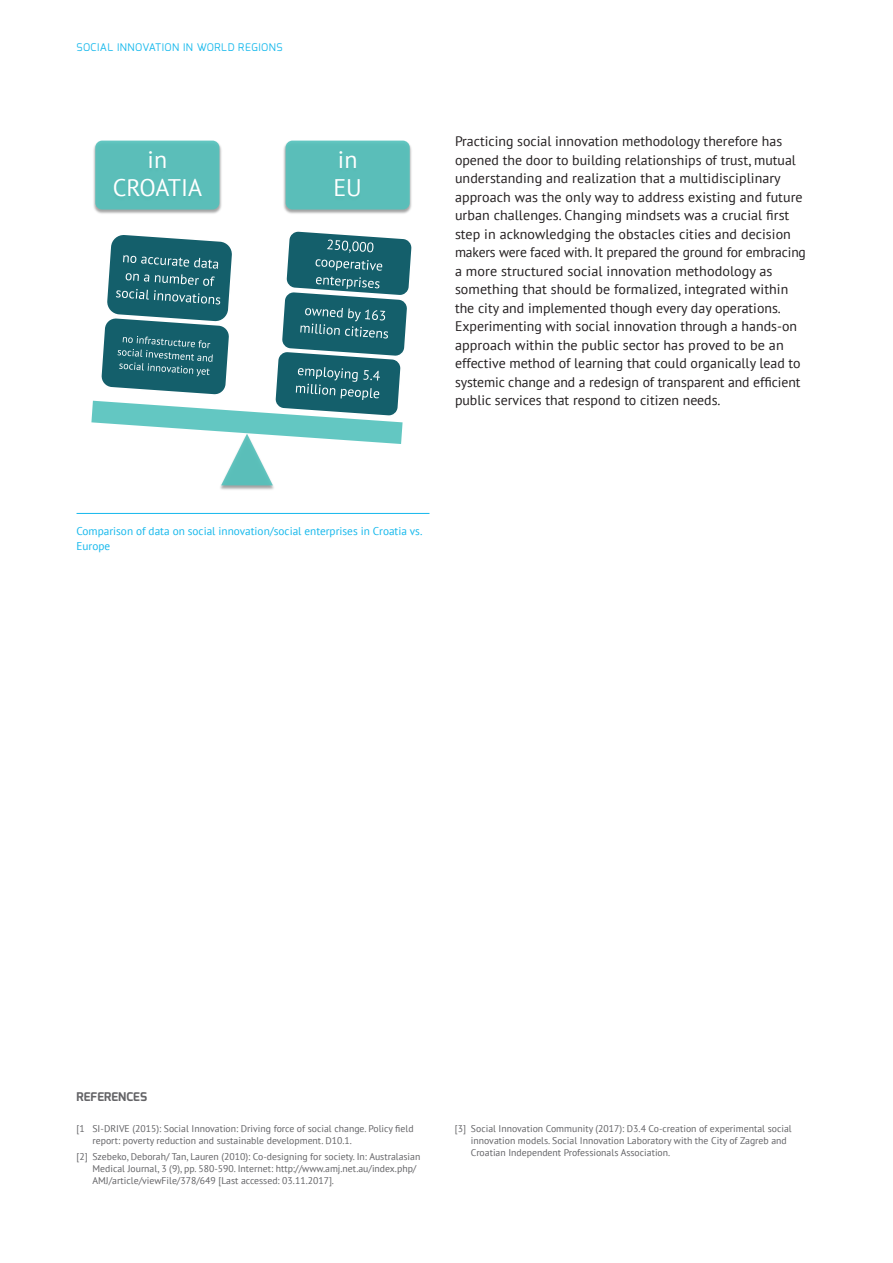
<style>
.page{position:relative;width:893px;height:1263px;background:#fff}
.page>*{position:absolute;margin:0;border:0;box-sizing:border-box;transform-origin:0 0}
.t1{font:24px/28px "PT Sans";color:#fff;text-align:center}
.t2{font:13.8px/18.6px "PT Sans";color:#231f20}
.t3{font:700 12px "Exo";color:#636366}
.t4{font:11.25px/14.7px "PT Sans";color:#15b8ec}
.t5{font:10.5px "Exo";letter-spacing:.05em;color:#15b8ec}
.t6{font:9.75px/11.7px "PT Sans";color:#636366}
</style>
<div class="page">
<img style="left:94px;top:140px;width:128px;height:74px">
<div style="left:95px;top:141px;width:124px;height:69px;background:#5bbeb9;border-radius:7px"></div>
<img style="left:283px;top:140px;width:129px;height:74px">
<img style="left:314px;top:140px;width:80px;height:74px">
<div style="left:286px;top:141px;width:124px;height:69px;background:#5abeb9;border-radius:7px"></div>
<img style="left:220px;top:485px;width:54px;height:5px">
<svg style="left:91px;top:231px;width:321px;height:254px"></svg>
<hr style="left:77px;top:513px;width:352px;height:1px;background:#15b8ec">
<p class="t5" style="left:77px;top:40px;width:208px">SOCIAL INNOVATION IN WORLD REGIONS</p>
<h1 class="t1" style="left:113px;top:145px;width:91px">in<br>CROATIA</h1>
<h1 class="t1" style="left:333px;top:145px;width:30px;text-align:left">in<br>EU</h1>
<p class="t2" style="left:455px;top:132px;width:352px">Practicing social innovation methodology therefore has opened the door to building relationships of trust, mutual understanding and realization that a multidisciplinary approach was the only way to address existing and future urban challenges. Changing mindsets was a crucial first step in acknowledging the obstacles cities and decision makers were faced with. It prepared the ground for embracing a more structured social innovation methodology as something that should be formalized, integrated within the city and implemented though every day operations.<br>Experimenting with social innovation through a hands-on approach within the public sector has proved to be an effective method of learning that could organically lead to systemic change and a redesign of transparent and efficient public services that respond to citizen needs.</p>
<p class="t4" style="left:77px;top:523px;width:347px">Comparison of data on social innovation/social enterprises in Croatia vs.<br>Europe</p>
<p class="t3" style="left:77px;top:1088px;width:72px">REFERENCES</p>
<p class="t6" style="left:92px;top:1123px;width:323px;text-indent:-16px">[1 SI-DRIVE (2015): Social Innovation: Driving force of social change. Policy field report: poverty reduction and sustainable development. D10.1.</p>
<p class="t6" style="left:92px;top:1150px;width:329px;text-indent:-16px">[2] Szebeko, Deborah/ Tan, Lauren (2010): Co-designing for society. In: Australasian<br>Medical Journal, 3 (9), pp. 580-590. Internet: http://www.amj.net.au/index.php/<br>AMJ/article/viewFile/378/649 [Last accessed: 03.11.2017].</p>
<p class="t6" style="left:471px;top:1123px;width:322px;text-indent:-16px">[3] Social Innovation Community (2017): D3.4 Co-creation of experimental social innovation models. Social Innovation Laboratory with the City of Zagreb and<br>Croatian Independent Professionals Association.</p>
</div>
